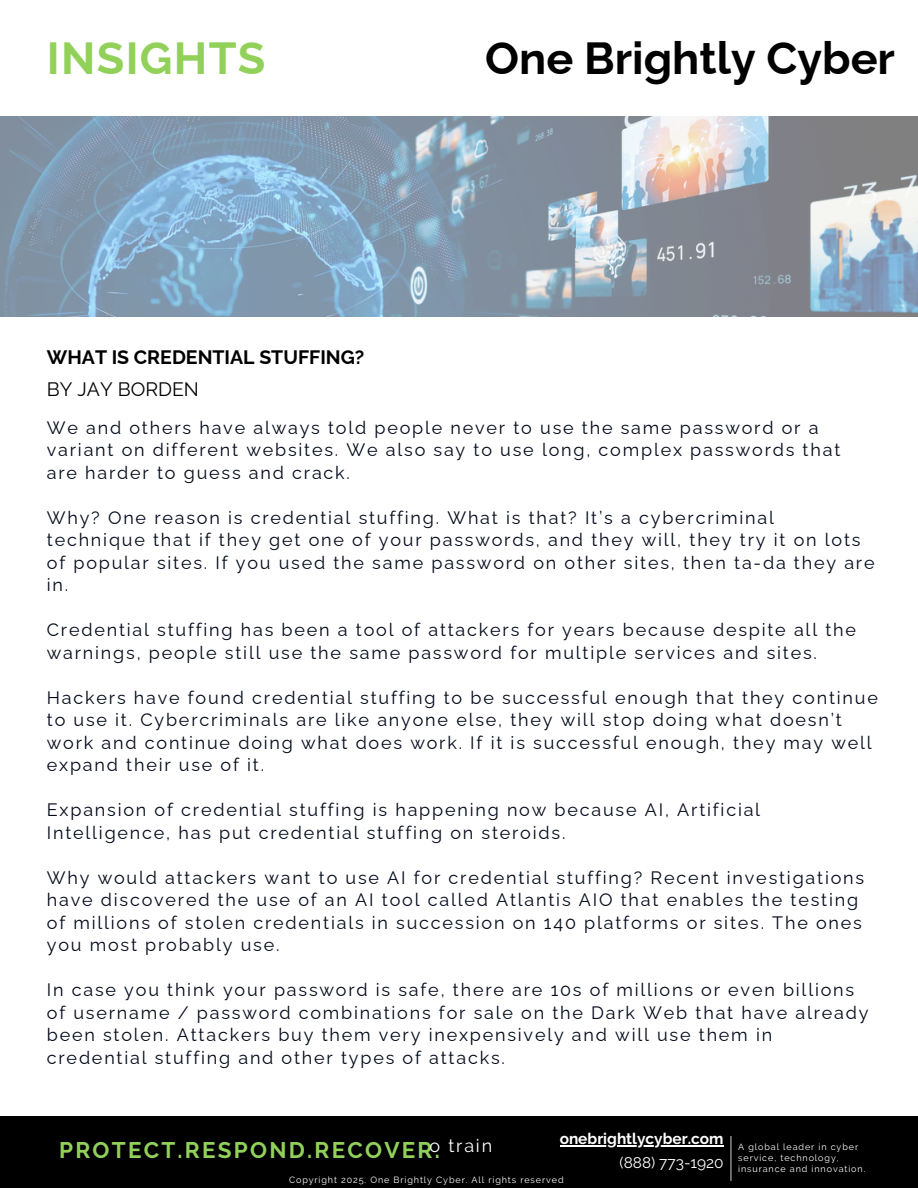
<style>
.page{position:relative;width:918px;height:1188px;background:#fff}
.page>*{position:absolute;margin:0;border:0;box-sizing:border-box;transform-origin:0 0}
.t1{font:700 45px "Raleway";color:#000}
.t2{font:700 45px "Raleway";letter-spacing:.03em;color:#91d159}
.t3{font:700 22.5px "Raleway";letter-spacing:.1em;color:#91d159}
.t4{font:700 19.5px/31.5px "Raleway";color:#000}
.t5{font:18px/22.5px "Raleway";letter-spacing:.1em;color:#020919}
.t6{font:18px "Raleway";letter-spacing:.1em;color:#fff}
.t7{font:700 15.45px/23.7px "Raleway";color:#fefefe;text-align:right}
.t8{font:9px/11.2px "Raleway";letter-spacing:.1em;color:#fefefe}
.s1{font-weight:400}
</style>
<div class="page">
<img style="left:0;top:117px;width:918px;height:199px">
<div style="left:0;top:1116px;width:918px;height:72px;background:#000"></div>
<hr style="left:730px;top:1136px;width:2px;height:45px;background:#b9babc">
<hr style="left:560px;top:1145px;width:164px;height:1px;background:#fefefe">
<h5 class="t2" style="left:47px;top:32px;width:220px">INSIGHTS</h5>
<h5 class="t1" style="left:485px;top:32px;width:411px">One Brightly Cyber</h5>
<h5 class="t4" style="left:47px;top:342px;width:319px">WHAT IS CREDENTIAL STUFFING?<br><span class="s1">BY JAY BORDEN</span></h5>
<h1 class="t5" style="left:47px;top:416px;width:795px">We and others have always told people never to use the same password or a variant on different websites. We also say to use long, complex passwords that are harder to guess and crack.</h1>
<h2 class="t5" style="left:47px;top:506px;width:829px">Why? One reason is credential stuffing. What is that? It’s a cybercriminal technique that if they get one of your passwords, and they will, they try it on lots of popular sites. If you used the same password on other sites, then ta-da they are in.</h2>
<p class="t5" style="left:47px;top:619px;width:811px">Credential stuffing has been a tool of attackers for years because despite all the warnings, people still use the same password for multiple services and sites.</p>
<h4 class="t5" style="left:47px;top:686px;width:833px">Hackers have found credential stuffing to be successful enough that they continue to use it. Cybercriminals are like anyone else, they will stop doing what doesn’t work and continue doing what does work. If it is successful enough, they may well expand their use of it.</h4>
<h5 class="t5" style="left:47px;top:799px;width:715px">Expansion of credential stuffing is happening now because AI, Artificial<br>Intelligence, has put credential stuffing on steroids.</h5>
<h5 class="t5" style="left:47px;top:866px;width:819px">Why would attackers want to use AI for credential stuffing? Recent investigations have discovered the use of an AI tool called Atlantis AIO that enables the testing of millions of stolen credentials in succession on 140 platforms or sites. The ones you most probably use.</h5>
<h5 class="t5" style="left:47px;top:979px;width:823px">In case you think your password is safe, there are 10s of millions or even billions of username / password combinations for sale on the Dark Web that have already been stolen. Attackers buy them very inexpensively and will use them in credential stuffing and other types of attacks.</h5>
<p class="t7" style="left:560px;top:1127px;width:165px">onebrightlycyber.com <span class="s1">(888) 773-1920</span></p>
<h5 class="t8" style="left:289px;top:1174px;width:276px">Copyright 2025. One Brightly Cyber. All rights reserved</h5>
<h3 class="t6" style="left:429px;top:1135px;width:64px">o train</h3>
<h5 class="t3" style="left:59px;top:1137px;width:382px">PROTECT.RESPOND.RECOVER.</h5>
<h6 class="t8" style="left:738px;top:1141px;width:129px">A global leader in cyber service, technology, insurance and innovation.</h6>
</div>
